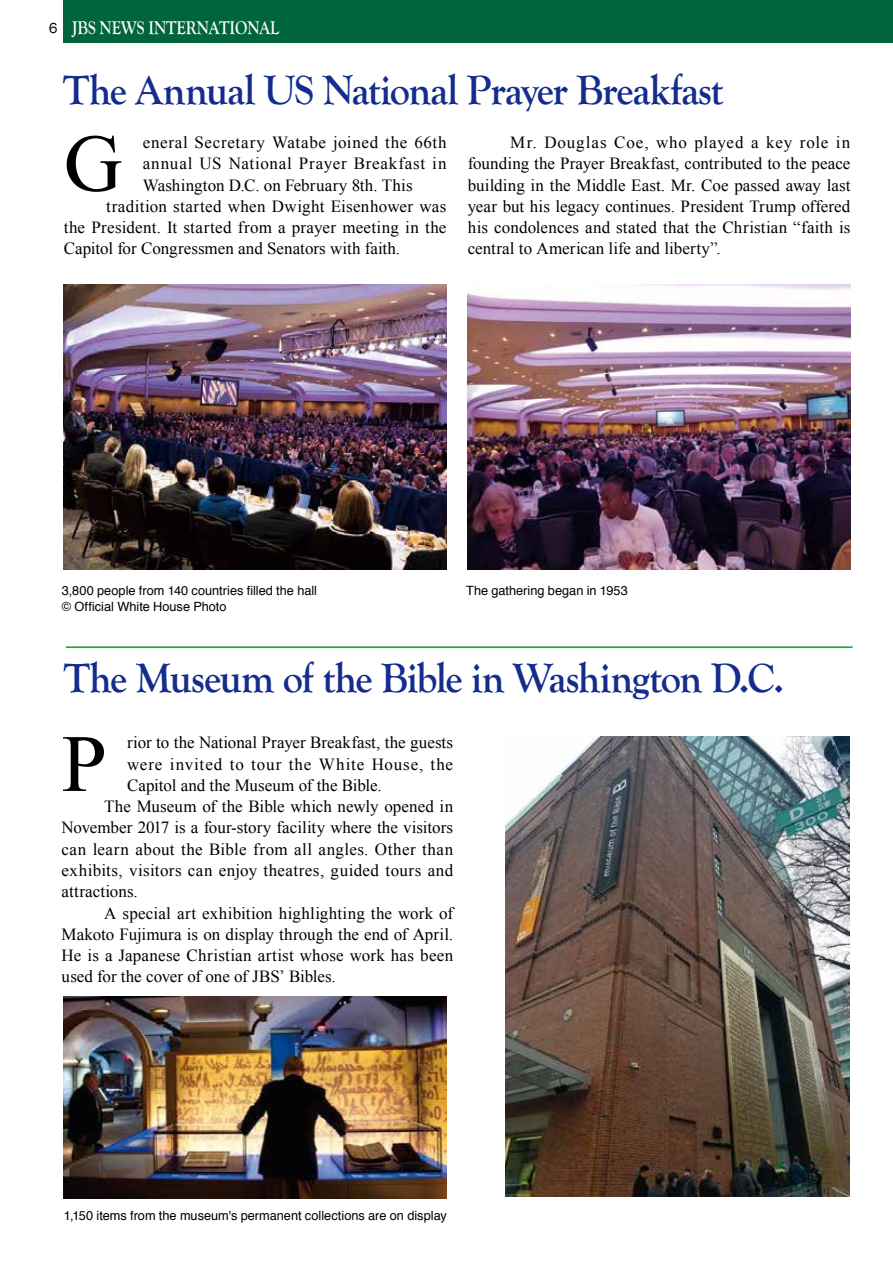
<style>
.page{position:relative;width:893px;height:1263px;background:#fff}
.page>*{position:absolute;margin:0;border:0;box-sizing:border-box;transform-origin:0 0}
.t1{font:81.3px "Times New Roman";color:#000}
.t2{font:700 42.45px "Goudy Old Style T";letter-spacing:-.03em;color:#132c8d;scale:.95 1}
.t3{font:700 19.2px "Goudy Old Style T";color:#fff;scale:.83 1}
.t4{font:16.95px/21.3px "Times New Roman";letter-spacing:.01em;color:#000;text-align:justify}
.t5{font:16.95px "Times New Roman";letter-spacing:.04em;color:#000}
.t6{font:16.95px "Times New Roman";letter-spacing:.055em;color:#000}
.t7{font:16.95px "Times New Roman";letter-spacing:.045em;color:#000}
.t8{font:12.75px "Helvetica";color:#000}
.s1{font-family:"Franklin Gothic";font-weight:400;font-size:14.85px;color:#000}
</style>
<div class="page">
<div style="left:64px;top:0;width:829px;height:43px;background:#00643d"></div>
<hr style="left:66px;top:646px;width:786px;height:2px;background:#2aa738">
<img style="left:64px;top:284px;width:382px;height:285px">
<img style="left:467px;top:284px;width:383px;height:285px">
<img style="left:64px;top:997px;width:382px;height:201px">
<img style="left:505px;top:737px;width:344px;height:459px">
<p class="t3" style="left:49px;top:16px;width:279px"><span class="s1">6</span> JBS NEWS INTERNATIONAL</p>
<h2 class="t2" style="left:63px;top:66px;width:696px">The Annual US National Prayer Breakfast</h2>
<h1 class="t1" style="left:64px;top:109px;width:60px">G</h1>
<p class="t5" style="left:143px;top:131px;width:305px">eneral Secretary Watabe joined the 66th</p>
<p class="t7" style="left:143px;top:152px;width:305px">annual US National Prayer Breakfast in</p>
<p class="t4" style="left:143px;top:174px;width:271px">Washington D.C. on February 8th. This</p>
<p class="t4" style="left:106px;top:195px;width:342px">tradition started when Dwight Eisenhower was</p>
<p class="t4" style="left:64px;top:217px;width:384px">the President. It started from a prayer meeting in the</p>
<p class="t4" style="left:64px;top:238px;width:338px">Capitol for Congressmen and Senators with faith.</p>
<p class="t4" style="left:468px;top:131px;width:384px;text-indent:43px">Mr. Douglas Coe, who played a key role in founding the Prayer Breakfast, contributed to the peace building in the Middle East. Mr. Coe passed away last year but his legacy continues. President Trump offered his condolences and stated that the Christian “faith is central to American life and liberty”.</p>
<p class="t8" style="left:62px;top:581px;width:257px">3,800 people from 140 countries filled the hall</p>
<p class="t8" style="left:466px;top:581px;width:163px">The gathering began in 1953</p>
<p class="t8" style="left:62px;top:597px;width:166px">© Official White House Photo</p>
<h2 class="t2" style="left:64px;top:654px;width:760px">The Museum of the Bible in Washington D.C.</h2>
<h1 class="t1" style="left:62px;top:709px;width:47px">P</h1>
<p class="t4" style="left:127px;top:732px;width:328px">rior to the National Prayer Breakfast, the guests</p>
<p class="t6" style="left:127px;top:752px;width:328px">were invited to tour the White House, the</p>
<p class="t4" style="left:127px;top:774px;width:256px">Capitol and the Museum of the Bible.</p>
<p class="t4" style="left:104px;top:796px;width:350px">The Museum of the Bible which newly opened in</p>
<p class="t4" style="left:62px;top:817px;width:393px">November 2017 is a four-story facility where the visitors</p>
<p class="t4" style="left:62px;top:838px;width:393px">can learn about the Bible from all angles. Other than</p>
<p class="t4" style="left:62px;top:859px;width:393px">exhibits, visitors can enjoy theatres, guided tours and</p>
<p class="t4" style="left:62px;top:881px;width:78px">attractions.</p>
<p class="t4" style="left:104px;top:902px;width:350px">A special art exhibition highlighting the work of</p>
<p class="t4" style="left:62px;top:923px;width:393px">Makoto Fujimura is on display through the end of April.</p>
<p class="t4" style="left:62px;top:944px;width:393px">He is a Japanese Christian artist whose work has been</p>
<p class="t4" style="left:62px;top:966px;width:276px">used for the cover of one of JBS’ Bibles.</p>
<p class="t8" style="left:64px;top:1205px;width:385px">1,150 items from the museum's permanent collections are on display</p>
</div>
